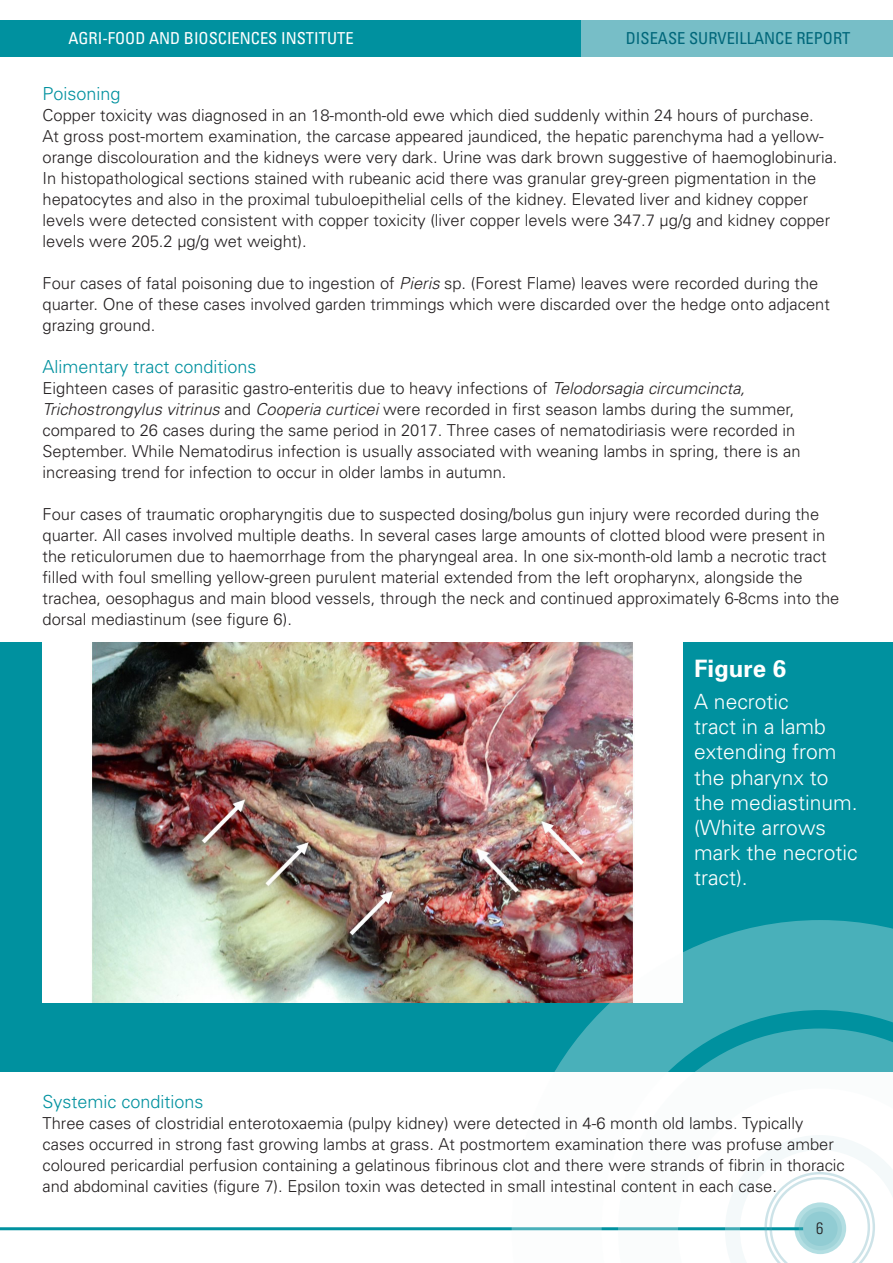
<style>
.page{position:relative;width:893px;height:1263px;background:#fff}
.page>*{position:absolute;margin:0;border:0;box-sizing:border-box;transform-origin:0 0}
.Annotation{font:700 24px "Univers";color:#fff}
.Figure_caption_text{font:300 21px/25.2px "Univers";color:#fff}
.Disease_Headline{font:300 18px "Univers";color:#00919f}
.t1{font:300 16.5px/21px "Univers";color:#231f20}
.t2{font:condensed 16.5px "Univers";color:#fff}
.t3{font:condensed 16.5px "Univers";color:#00677a}
.t4{font:300 condensed 16.5px "Univers";color:#231f20}
.s1{font-style:italic}
</style>
<div class="page">
<div style="left:0;top:20px;width:582px;height:36px;background:#00919f"></div>
<div style="left:582px;top:20px;width:311px;height:36px;background:#77bec7"></div>
<hr style="left:0;top:1227px;width:833px;height:3px;background:#00919f">
<div style="left:0;top:642px;width:893px;height:429px;background:#00919f"></div>
<img style="left:43px;top:642px;width:640px;height:360px">
<svg style="left:512px;top:920px;width:381px;height:311px"></svg>
<svg style="left:725px;top:1135px;width:168px;height:128px"></svg>
<svg style="left:794px;top:1202px;width:52px;height:52px"></svg>
<svg style="left:799px;top:1207px;width:43px;height:43px"></svg>
<p class="t2" style="left:68px;top:28px;width:287px">AGRI-FOOD AND BIOSCIENCES INSTITUTE</p>
<p class="t3" style="left:626px;top:28px;width:226px">DISEASE SURVEILLANCE REPORT</p>
<p class="Disease_Headline" style="left:43px;top:82px;width:80px">Poisoning</p>
<p class="t1" style="left:43px;top:104px;width:796px">Copper toxicity was diagnosed in an 18-month-old ewe which died suddenly within 24 hours of purchase.<br>At gross post-mortem examination, the carcase appeared jaundiced, the hepatic parenchyma had a yellow&shy;orange discolouration and the kidneys were very dark. Urine was dark brown suggestive of haemoglobinuria.<br>In histopathological sections stained with rubeanic acid there was granular grey-green pigmentation in the hepatocytes and also in the proximal tubuloepithelial cells of the kidney. Elevated liver and kidney copper levels were detected consistent with copper toxicity (liver copper levels were 347.7 µg/g and kidney copper levels were 205.2 µg/g wet weight).</p>
<p class="t1" style="left:43px;top:272px;width:789px">Four cases of fatal poisoning due to ingestion of <span class="s1">Pieris</span> sp. (Forest Flame) leaves were recorded during the quarter. One of these cases involved garden trimmings which were discarded over the hedge onto adjacent grazing ground.</p>
<p class="Disease_Headline" style="left:43px;top:355px;width:216px">Alimentary tract conditions</p>
<p class="t1" style="left:43px;top:377px;width:759px">Eighteen cases of parasitic gastro-enteritis due to heavy infections of <span class="s1">Telodorsagia circumcincta, Trichostrongylus vitrinus</span> and <span class="s1">Cooperia curticei</span> were recorded in first season lambs during the summer, compared to 26 cases during the same period in 2017. Three cases of nematodiriasis were recorded in September. While Nematodirus infection is usually associated with weaning lambs in spring, there is an increasing trend for infection to occur in older lambs in autumn.</p>
<p class="t1" style="left:43px;top:503px;width:798px">Four cases of traumatic oropharyngitis due to suspected dosing/bolus gun injury were recorded during the quarter. All cases involved multiple deaths. In several cases large amounts of clotted blood were present in the reticulorumen due to haemorrhage from the pharyngeal area. In one six-month-old lamb a necrotic tract filled with foul smelling yellow-green purulent material extended from the left oropharynx, alongside the trachea, oesophagus and main blood vessels, through the neck and continued approximately 6-8cms into the dorsal mediastinum (see figure 6).</p>
<p class="Annotation" style="left:694px;top:653px;width:94px">Figure 6</p>
<p class="Figure_caption_text" style="left:694px;top:688px;width:165px">A necrotic<br>tract in a lamb extending from the pharynx to the mediastinum. (White arrows mark the necrotic tract).</p>
<p class="Disease_Headline" style="left:43px;top:1090px;width:163px">Systemic conditions</p>
<p class="t1" style="left:43px;top:1112px;width:804px">Three cases of clostridial enterotoxaemia (pulpy kidney) were detected in 4-6 month old lambs. Typically cases occurred in strong fast growing lambs at grass. At postmortem examination there was profuse amber coloured pericardial perfusion containing a gelatinous fibrinous clot and there were strands of fibrin in thoracic and abdominal cavities (figure 7). Epsilon toxin was detected in small intestinal content in each case.</p>
<p class="t4" style="left:816px;top:1218px;width:9px">6</p>
</div>
